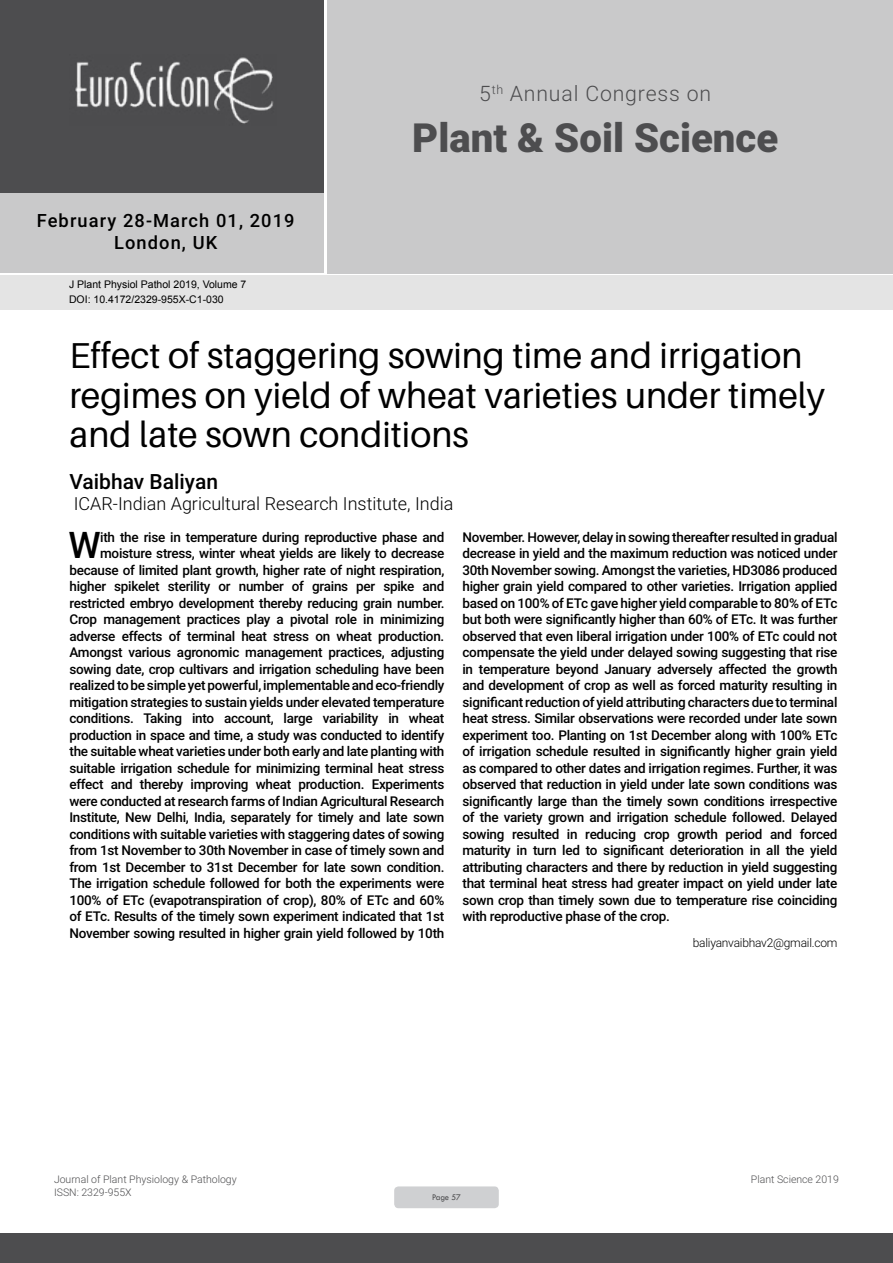
<style>
.page{position:relative;width:893px;height:1263px;background:#fff}
.page>*{position:absolute;margin:0;border:0;box-sizing:border-box;transform-origin:0 0}
.t1{font:900 40.2px "Roboto";color:#4d4d4f}
.t2{font:500 36.75px "Roboto";color:#000}
.t3{font:36px/39.6px "Aileron";color:#000}
.t4{font:300 21.3px "Roboto";letter-spacing:.04em;color:#4d4d4f}
.t5{font:500 21px "Roboto";color:#000}
.t6{font:500 18.3px/21.9px "Roboto";letter-spacing:.06em;color:#000;text-align:center}
.t7{font:300 18px "Roboto";color:#000}
.t8{font:500 13.5px/16.5px "Roboto";letter-spacing:-.02em;color:#000;text-align:right}
.t9{font:300 12px "Roboto";letter-spacing:-.02em;color:#000}
.t10{font:300 10.5px "Roboto";color:#4d4d4f}
.t11{font:10.5px/14.4px "Arial";color:#000}
.t12{font:9px "Tw Cen";letter-spacing:-.02em;color:#4d4d4f;scale:.95 1}
</style>
<div class="page">
<div style="left:0;top:0;width:323px;height:193px;background:#4d4d4f"></div>
<div style="left:1px;top:193px;width:323px;height:80px;background:#c9c9ca"></div>
<div style="left:327px;top:0;width:566px;height:273px;background:#c9c9ca"></div>
<img style="left:75px;top:57px;width:199px;height:67px">
<div style="left:0;top:1233px;width:893px;height:30px;background:#4d4d4f"></div>
<div style="left:1px;top:275px;width:892px;height:35px;background:#e4e4e4"></div>
<div style="left:394px;top:1186px;width:105px;height:22px;background:#cfd0d2;border-radius:4px"></div>
<h3 class="t6" style="left:37px;top:209px;width:259px">February 28-March 01, 2019<br>London, UK</h3>
<p class="t11" style="left:69px;top:278px;width:179px">J Plant Physiol Pathol 2019, Volume 7<br>DOI: 10.4172/2329-955X-C1-030</p>
<h3 class="t4" style="left:479px;top:78px;width:233px">5<sup>th</sup> Annual Congress on</h3>
<h1 class="t1" style="left:412px;top:110px;width:367px">Plant &amp; Soil Science</h1>
<h3 class="t3" style="left:69px;top:336px;width:757px">Effect of staggering sowing time and irrigation regimes on yield of wheat varieties under timely and late sown conditions</h3>
<h3 class="t5" style="left:69px;top:466px;width:150px">Vaibhav Baliyan</h3>
<h3 class="t7" style="left:74px;top:491px;width:381px">ICAR-Indian Agricultural Research Institute, India</h3>
<p class="t8" style="left:69px;top:528px;width:377px">ith the rise in temperature during reproductive phase and moisture stress, winter wheat yields are likely to decrease because of limited plant growth, higher rate of night respiration, higher spikelet sterility or number of grains per spike and restricted embryo development thereby reducing grain number.<br>Crop management practices play a pivotal role in minimizing adverse effects of terminal heat stress on wheat production.<br>Amongst various agronomic management practices, adjusting sowing date, crop cultivars and irrigation scheduling have been realized to be simple yet powerful, implementable and eco-friendly mitigation strategies to sustain yields under elevated temperature conditions. Taking into account, large variability in wheat production in space and time, a study was conducted to identify the suitable wheat varieties under both early and late planting with suitable irrigation schedule for minimizing terminal heat stress effect and thereby improving wheat production. Experiments were conducted at research farms of Indian Agricultural Research Institute, New Delhi, India, separately for timely and late sown conditions with suitable varieties with staggering dates of sowing from 1st November to 30th November in case of timely sown and from 1st December to 31st December for late sown condition.<br>The irrigation schedule followed for both the experiments were 100% of ETc (evapotranspiration of crop), 80% of ETc and 60% of ETc. Results of the timely sown experiment indicated that 1st November sowing resulted in higher grain yield followed by 10th</p>
<p class="t8" style="left:462px;top:528px;width:376px;text-align:justify">November. However, delay in sowing thereafter resulted in gradual decrease in yield and the maximum reduction was noticed under 30th November sowing. Amongst the varieties, HD3086 produced higher grain yield compared to other varieties. Irrigation applied based on 100% of ETc gave higher yield comparable to 80% of ETc but both were significantly higher than 60% of ETc. It was further observed that even liberal irrigation under 100% of ETc could not compensate the yield under delayed sowing suggesting that rise in temperature beyond January adversely affected the growth and development of crop as well as forced maturity resulting in significant reduction of yield attributing characters due to terminal heat stress. Similar observations were recorded under late sown experiment too. Planting on 1st December along with 100% ETc of irrigation schedule resulted in significantly higher grain yield as compared to other dates and irrigation regimes. Further, it was observed that reduction in yield under late sown conditions was significantly large than the timely sown conditions irrespective of the variety grown and irrigation schedule followed. Delayed sowing resulted in reducing crop growth period and forced maturity in turn led to significant deterioration in all the yield attributing characters and there by reduction in yield suggesting that terminal heat stress had greater impact on yield under late sown crop than timely sown due to temperature rise coinciding with reproductive phase of the crop.</p>
<p class="t9" style="left:693px;top:934px;width:146px">baliyanvaibhav2@gmail.com</p>
<h2 class="t2" style="left:69px;top:519px;width:34px">W</h2>
<p class="t10" style="left:54px;top:1172px;width:184px">Journal of Plant Physiology &amp; Pathology</p>
<p class="t10" style="left:751px;top:1172px;width:89px">Plant Science 2019</p>
<p class="t10" style="left:54px;top:1185px;width:79px">ISSN: 2329-955X</p>
<p class="t12" style="left:432px;top:1192px;width:32px">Page 57</p>
</div>
